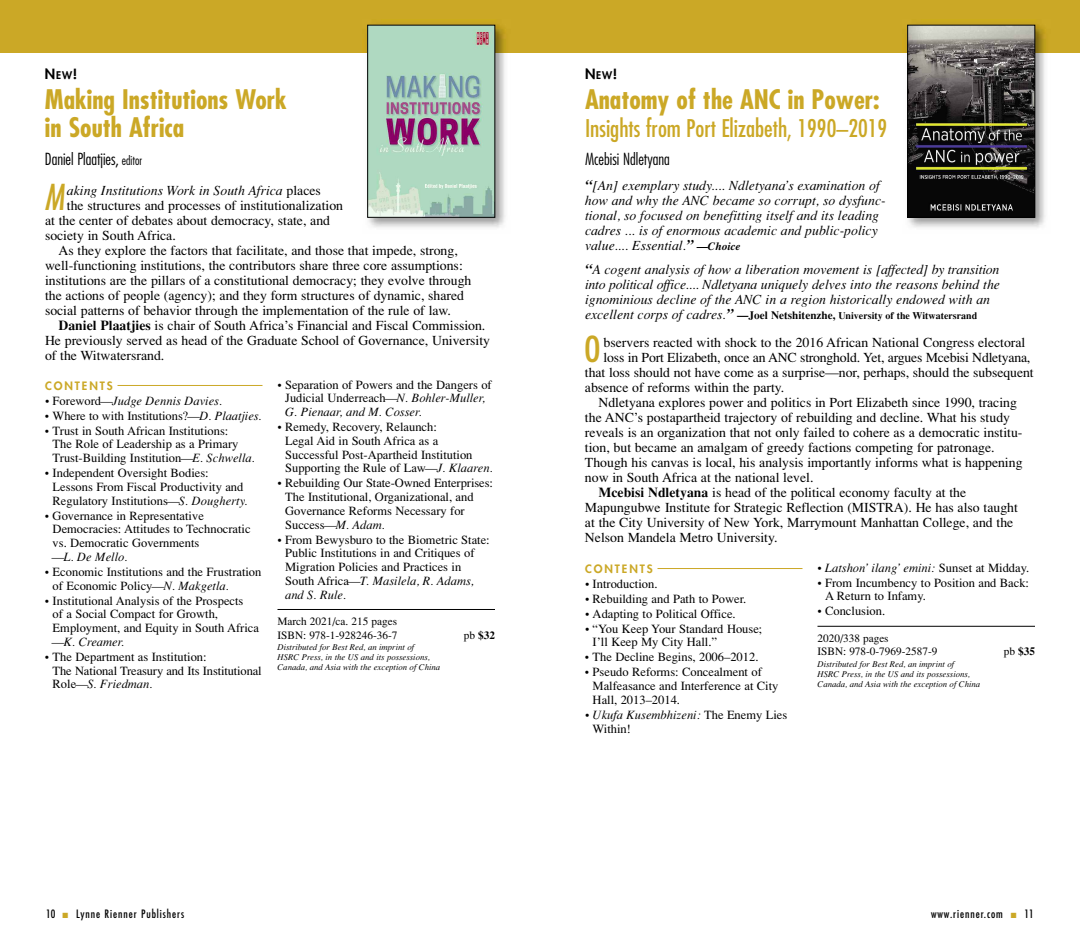
<style>
.page{position:relative;width:1080px;height:945px;background:#fff}
.page>*{position:absolute;margin:0;border:0;box-sizing:border-box;transform-origin:0 0}
.t1{font:condensed 34.88px "Futura";color:#cba826}
.t2{font:italic condensed 34.75px "Futura";color:#cba826}
.t3{font:700 condensed 26.25px/27.5px "Futura";color:#cba826}
.t4{font:condensed 23.75px "Futura";color:#cba826}
.t5{font:300 condensed 16.25px "Futura";color:#000}
.t6{font:13.75px "Times";color:#000}
.t7{font:italic 13.75px/15px "Times";color:#000}
.t8{font:800 13.75px "Futura";color:#000}
.t9{font:12.5px/13.8px "Times";color:#000}
.t10{font:italic 12.5px "Times";color:#000}
.t11{font:11.25px/13.8px "Times";color:#000}
.t12{font:condensed 11.25px "Futura";letter-spacing:.08em;color:#000}
.t13{font:800 11.25px "Futura";letter-spacing:.175em;color:#cba826}
.t14{font:700 11.25px "Times";color:#000}
.t15{font:700 10px "Times";color:#000}
.t16{font:italic 8.75px/10px "Times";color:#000}
.s1{font-size:10.25px}
.s2{font-size:12.5px}
.s3{font-style:normal}
.s4{font-weight:700}
.s5{font-style:italic}
.s6{font-weight:400}
.s7{color:#cba826}
.s8{font-weight:700;font-size:15px}
.s9{font-weight:700;font-size:11.25px}
.s10{font-weight:400;font-style:italic;font-size:13.75px}
.s11{font-style:italic;font-size:15px}
.s12{font-size:11.25px}
</style>
<div class="page">
<div style="left:540px;top:0;width:540px;height:52px;background:#cba826"></div>
<hr style="left:658px;top:568px;width:144px;height:1px;background:#cba826">
<hr style="left:818px;top:626px;width:217px;height:1px;background:#000">
<img style="left:902px;top:24px;width:149px;height:204px">
<img style="left:910px;top:27px;width:123px;height:189px">
<div style="left:908px;top:25px;width:127px;height:193px;border:1px solid #000"></div>
<div style="left:0;top:0;width:540px;height:52px;background:#cba826"></div>
<hr style="left:118px;top:385px;width:144px;height:1px;background:#cba826">
<hr style="left:278px;top:609px;width:217px;height:1px;background:#000">
<img style="left:362px;top:24px;width:149px;height:204px">
<img style="left:370px;top:27px;width:123px;height:189px">
<p class="t8" style="left:45px;top:67px;width:34px">N<span class="s1">EW</span>!</p>
<h3 class="t3" style="left:45px;top:88px;width:243px">Making Institutions Work in South Africa</h3>
<p class="t5" style="left:45px;top:152px;width:99px">Daniel Plaatjies, <span class="s2">editor</span></p>
<h2 class="t2" style="left:45px;top:182px;width:21px">M</h2>
<p class="t7" style="left:67px;top:183px;width:256px">aking Institutions Work in South Africa <span class="s3">places</span></p>
<p class="t6" style="left:67px;top:198px;width:278px">the structures and processes of institutionalization</p>
<p class="t6" style="left:45px;top:213px;width:287px">at the center of debates about democracy, state, and</p>
<p class="t6" style="left:45px;top:228px;width:132px">society in South Africa.</p>
<p class="t6" style="left:59px;top:243px;width:401px">As they explore the factors that facilitate, and those that impede, strong,</p>
<p class="t6" style="left:45px;top:258px;width:419px">well-functioning institutions, the contributors share three core assumptions:</p>
<p class="t6" style="left:45px;top:273px;width:428px">institutions are the pillars of a constitutional democracy; they evolve through</p>
<p class="t6" style="left:45px;top:288px;width:421px">the actions of people (agency); and they form structures of dynamic, shared</p>
<p class="t6" style="left:45px;top:303px;width:408px">social patterns of behavior through the implementation of the rule of law.</p>
<p class="t6" style="left:59px;top:318px;width:428px"><span class="s4">Daniel Plaatjies</span> is chair of South Africa’s Financial and Fiscal Commission.</p>
<p class="t6" style="left:45px;top:333px;width:447px">He previously served as head of the Graduate School of Governance, University</p>
<p class="t6" style="left:45px;top:348px;width:121px">of the Witwatersrand.</p>
<p class="t13" style="left:45px;top:380px;width:69px">CONTENTS</p>
<p class="t10" style="left:45px;top:393px;width:179px"><span class="s3">• Foreword</span>—Judge Dennis Davies.</p>
<p class="t9" style="left:45px;top:408px;width:218px">• Where to with Institutions?<span class="s5">—D. Plaatjies.</span></p>
<p class="t9" style="left:53px;top:423px;width:204px;text-indent:-8px">• Trust in South African Institutions:<br>The Role of Leadership as a Primary<br>Trust-Building Institution<span class="s5">—E. Schwella.</span></p>
<p class="t9" style="left:53px;top:466px;width:197px;text-indent:-8px">• Independent Oversight Bodies:<br>Lessons From Fiscal Productivity and<br>Regulatory Institutions<span class="s5">—S. Dougherty.</span></p>
<p class="t9" style="left:53px;top:508px;width:200px;text-indent:-8px">• Governance in Representative<br>Democracies: Attitudes to Technocratic vs. Democratic Governments</p>
<p class="t10" style="left:53px;top:549px;width:76px">—L. De Mello.</p>
<p class="t9" style="left:53px;top:565px;width:210px;text-indent:-8px">• Economic Institutions and the Frustration of Economic Policy<span class="s5">—N. Makgetla.</span></p>
<p class="t9" style="left:53px;top:593px;width:208px;text-indent:-8px">• Institutional Analysis of the Prospects<br>of a Social Compact for Growth,<br>Employment, and Equity in South Africa</p>
<p class="t10" style="left:53px;top:634px;width:73px">—K. Creamer.</p>
<p class="t9" style="left:53px;top:650px;width:211px;text-indent:-8px">• The Department as Institution:<br>The National Treasury and Its Institutional<br>Role<span class="s5">—S. Friedman.</span></p>
<p class="t9" style="left:285px;top:377px;width:208px;text-indent:-8px">• Separation of Powers and the Dangers of<br>Judicial Underreach<span class="s5">—N. Bohler-Muller,<br>G. Pienaar, and M. Cosser.</span></p>
<p class="t9" style="left:285px;top:420px;width:209px;text-indent:-8px">• Remedy, Recovery, Relaunch:<br>Legal Aid in South Africa as a Successful Post-Apartheid Institution Supporting the Rule of Law<span class="s5">—J. Klaaren.</span></p>
<p class="t9" style="left:285px;top:476px;width:209px;text-indent:-8px">• Rebuilding Our State-Owned Enterprises:<br>The Institutional, Organizational, and Governance Reforms Necessary for Success<span class="s5">—M. Adam.</span></p>
<p class="t9" style="left:285px;top:532px;width:206px;text-indent:-8px">• From Bewysburo to the Biometric State:<br>Public Institutions in and Critiques of Migration Policies and Practices in South Africa<span class="s5">—T. Masilela, R. Adams, and S. Rule.</span></p>
<p class="t11" style="left:277px;top:614px;width:121px">March 2021/ca. 215 pages<br>ISBN: 978-1-928246-36-7</p>
<p class="t14" style="left:464px;top:628px;width:33px"><span class="s6">pb</span> $32</p>
<p class="t16" style="left:277px;top:642px;width:164px">Distributed for Best Red, an imprint of<br>HSRC Press, in the US and its possessions,<br>Canada, and Asia with the exception of China</p>
<p class="t12" style="left:46px;top:909px;width:139px">10 <span class="s7">■</span> Lynne Rienner Publishers</p>
<p class="t8" style="left:585px;top:67px;width:34px">N<span class="s1">EW</span>!</p>
<h3 class="t3" style="left:585px;top:88px;width:296px">Anatomy of the ANC in Power:</h3>
<h3 class="t4" style="left:585px;top:117px;width:304px">Insights from Port Elizabeth, 1990–2019</h3>
<p class="t5" style="left:585px;top:152px;width:86px">Mcebisi Ndletyana</p>
<p class="t7" style="left:585px;top:178px;width:302px"><span class="s8">“</span>[An] exemplary study.... Ndletyana’s examination of how and why the ANC became so corrupt, so dysfunc&shy;tional, so focused on benefitting itself and its leading cadres ... is of enormous academic and public-policy value.... Essential.<span class="s8">”</span> <span class="s9">—Choice</span></p>
<p class="t7" style="left:585px;top:262px;width:416px;text-align:justify"><span class="s8">“</span>A cogent analysis of how a liberation movement is [affected] by transition into political office.... Ndletyana uniquely delves into the reasons behind the ignominious decline of the ANC in a region historically endowed with an</p>
<p class="t15" style="left:585px;top:310px;width:394px"><span class="s10">excellent corps of cadres.</span><span class="s11">”</span> <span class="s12">—Joel Netshitenzhe,</span> University of the Witwatersrand</p>
<h1 class="t1" style="left:584px;top:333px;width:18px">O</h1>
<p class="t6" style="left:604px;top:334px;width:423px">bservers reacted with shock to the 2016 African National Congress electoral</p>
<p class="t6" style="left:604px;top:349px;width:428px">loss in Port Elizabeth, once an ANC stronghold. Yet, argues Mcebisi Ndletyana,</p>
<p class="t6" style="left:585px;top:364px;width:450px">that loss should not have come as a surprise—nor, perhaps, should the subsequent</p>
<p class="t6" style="left:585px;top:379px;width:201px">absence of reforms within the party.</p>
<p class="t6" style="left:598px;top:394px;width:420px">Ndletyana explores power and politics in Port Elizabeth since 1990, tracing</p>
<p class="t6" style="left:585px;top:409px;width:427px">the ANC’s postapartheid trajectory of rebuilding and decline. What his study</p>
<p class="t6" style="left:585px;top:424px;width:439px">reveals is an organization that not only failed to cohere as a democratic institu-</p>
<p class="t6" style="left:585px;top:439px;width:411px">tion, but became an amalgam of greedy factions competing for patronage.</p>
<p class="t6" style="left:585px;top:454px;width:439px">Though his canvas is local, his analysis importantly informs what is happening</p>
<p class="t6" style="left:585px;top:469px;width:230px">now in South Africa at the national level.</p>
<p class="t6" style="left:598px;top:484px;width:369px"><span class="s4">Mcebisi Ndletyana</span> is head of the political economy faculty at the</p>
<p class="t6" style="left:585px;top:499px;width:434px">Mapungubwe Institute for Strategic Reflection (MISTRA). He has also taught</p>
<p class="t6" style="left:585px;top:514px;width:430px">at the City University of New York, Marrymount Manhattan College, and the</p>
<p class="t6" style="left:585px;top:529px;width:194px">Nelson Mandela Metro University.</p>
<p class="t13" style="left:585px;top:563px;width:69px">CONTENTS</p>
<p class="t9" style="left:585px;top:576px;width:74px">• Introduction.</p>
<p class="t9" style="left:585px;top:591px;width:163px">• Rebuilding and Path to Power.</p>
<p class="t9" style="left:585px;top:606px;width:152px">• Adapting to Political Office.</p>
<p class="t9" style="left:593px;top:621px;width:171px;text-indent:-8px">• “You Keep Your Standard House;<br>I’ll Keep My City Hall.”</p>
<p class="t9" style="left:585px;top:650px;width:175px">• The Decline Begins, 2006–2012.</p>
<p class="t9" style="left:593px;top:665px;width:187px;text-indent:-8px">• Pseudo Reforms: Concealment of<br>Malfeasance and Interference at City<br>Hall, 2013–2014.</p>
<p class="t9" style="left:593px;top:708px;width:196px;text-indent:-8px">• <span class="s5">Ukufa Kusembhizeni:</span> The Enemy Lies<br>Within!</p>
<p class="t10" style="left:818px;top:560px;width:213px"><span class="s3">•</span> Latshon’ ilang’ emini: <span class="s3">Sunset at Midday.</span></p>
<p class="t9" style="left:825px;top:575px;width:205px;text-indent:-8px">• From Incumbency to Position and Back:<br>A Return to Infamy.</p>
<p class="t9" style="left:817px;top:604px;width:69px">• Conclusion.</p>
<p class="t11" style="left:818px;top:631px;width:121px">2020/338 pages<br>ISBN: 978-0-7969-2587-9</p>
<p class="t14" style="left:1004px;top:645px;width:33px"><span class="s6">pb</span> $35</p>
<p class="t16" style="left:817px;top:659px;width:164px">Distributed for Best Red, an imprint of<br>HSRC Press, in the US and its possessions,<br>Canada, and Asia with the exception of China</p>
<p class="t12" style="left:931px;top:909px;width:104px">www.rienner.com <span class="s7">■</span> 11</p>
</div>
